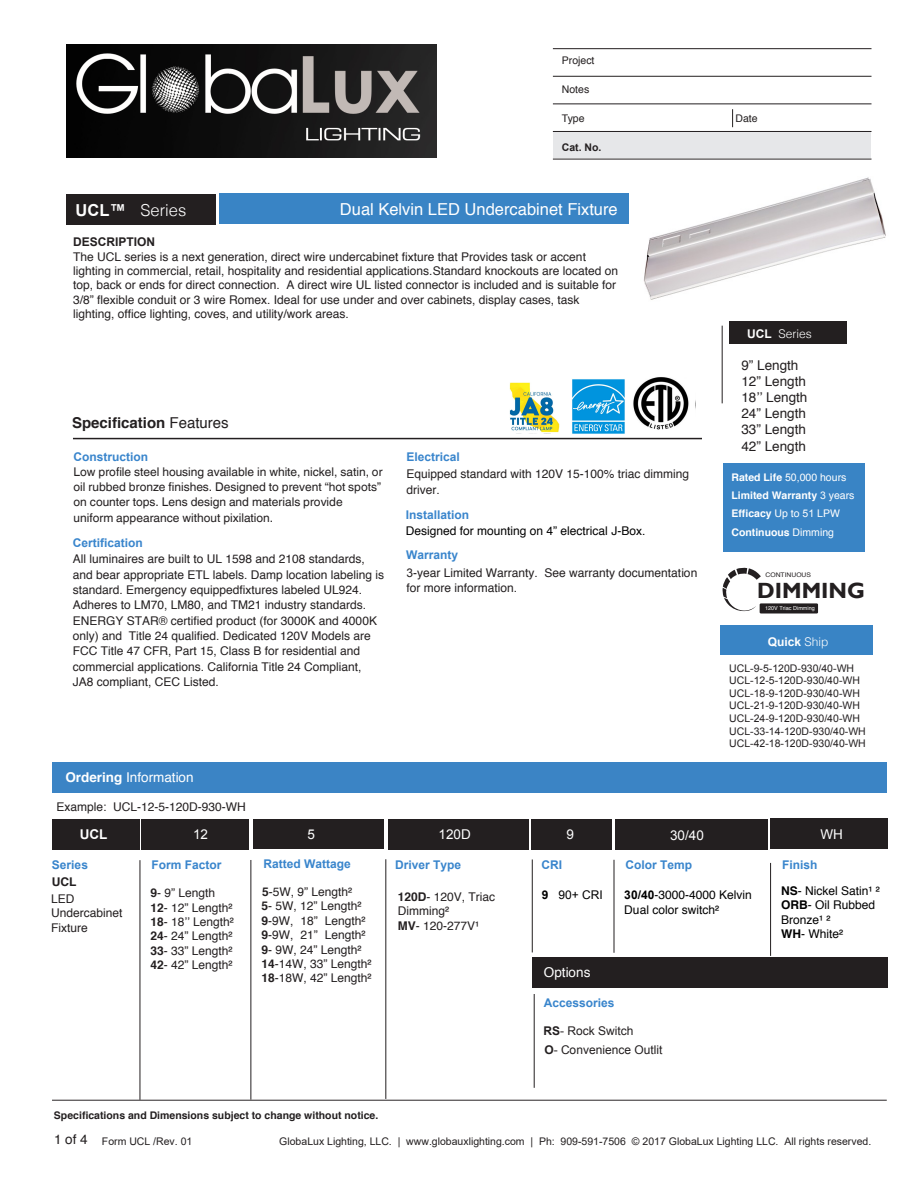
<style>
.page{position:relative;width:918px;height:1188px;background:#fff}
.page>*{position:absolute;margin:0;border:0;box-sizing:border-box;transform-origin:0 0}
.t1{font:700 22.05px "Gill Sans";color:#231f20}
.t2{font:16.5px "Helvetica";color:#fff}
.t3{font:300 16.5px "Helvetica";color:#fff}
.t4{font:700 15px "Helvetica";color:#231f20}
.t5{font:13.5px/16.2px "Helvetica";color:#231f20}
.t6{font:13.5px "Helvetica";color:#fff}
.t7{font:13.5px "Arial";color:#fff}
.t8{font:700 13.5px "Arial";color:#fff}
.t9{font:12px/14.4px "Helvetica";color:#231f20}
.t10{font:12px/15.3px "Helvetica World";color:#231f20}
.t11{font:12px/14.4px "Helvetica";color:#000}
.t12{font:700 12px "Arial";color:#3985cc}
.t13{font:700 12px "Arial";color:#3985cc}
.t14{font:12px "Arial";color:#231f20}
.t15{font:700 12px "Arial";color:#231f20}
.t16{font:300 12px "Helvetica";color:#fff}
.t17{font:700 12px "Arial";color:#fff}
.t18{font:12px "Arial";color:#000}
.t19{font:700 12px "Helvetica";color:#231f20}
.t20{font:10.5px/12.6px "Arial";color:#231f20}
.t21{font:10.5px "Arial";color:#231f20}
.t22{font:700 10.5px/18.6px "Helvetica";color:#fff}
.t23{font:700 10.5px "Helvetica";color:#231f20}
.t24{font:10.5px "Helvetica";color:#231f20}
.t25{font:700 10.5px "Arial";color:#231f20}
.t26{font:6.3px "Helvetica";color:#231f20;scale:1.08 1}
.t27{font:5.55px "Helvetica";color:#fff}
.s1{font-family:"Arial";font-weight:700}
.s2{font-weight:400}
.s3{font-style:inherit}
.s4{font-family:"Arial"}
.s5{font-weight:700}
.s6{font-family:"Arial";font-weight:400}
.s7{font-family:"Helvetica";font-weight:300}
.s8{font-family:"Helvetica";font-size:13.5px}
</style>
<div class="page">
<div style="left:219px;top:194px;width:409px;height:30px;background:#3984c5"></div>
<div style="left:554px;top:132px;width:317px;height:26px;background:#e6e7e9"></div>
<hr style="left:553px;top:48px;width:319px;height:1px;background:#231f20">
<hr style="left:553px;top:76px;width:319px;height:1px;background:#231f20">
<hr style="left:553px;top:104px;width:319px;height:1px;background:#231f20">
<hr style="left:553px;top:131px;width:319px;height:1px;background:#231f20">
<hr style="left:553px;top:159px;width:319px;height:1px;background:#231f20">
<svg style="left:732px;top:109px;width:1px;height:18px"></svg>
<hr style="left:73px;top:438px;width:629px;height:1px;background:#231f20">
<div style="left:720px;top:625px;width:153px;height:30px;background:#3984c5"></div>
<div style="left:66px;top:195px;width:150px;height:30px;background:#231f20"></div>
<div style="left:730px;top:321px;width:117px;height:23px;background:#231f20"></div>
<hr style="left:722px;top:326px;width:1px;height:77px;background:#231f20">
<div style="left:52px;top:762px;width:834px;height:30px;background:#3b84c5"></div>
<div style="left:52px;top:819px;width:87px;height:30px;background:#231f20"></div>
<div style="left:142px;top:819px;width:107px;height:30px;background:#231f20"></div>
<div style="left:253px;top:819px;width:130px;height:30px;background:#231f20"></div>
<div style="left:388px;top:819px;width:140px;height:30px;background:#231f20"></div>
<div style="left:532px;top:819px;width:80px;height:30px;background:#231f20"></div>
<hr style="left:140px;top:860px;width:1px;height:240px;background:#231f20">
<hr style="left:250px;top:860px;width:1px;height:240px;background:#231f20">
<hr style="left:532px;top:859px;width:1px;height:93px;background:#231f20">
<hr style="left:52px;top:1100px;width:835px;height:1px;background:#231f20">
<div style="left:532px;top:958px;width:355px;height:30px;background:#231f20"></div>
<div style="left:723px;top:463px;width:142px;height:88px;background:#3984c5"></div>
<div style="left:760px;top:603px;width:58px;height:11px;background:#231f20"></div>
<svg style="left:722px;top:568px;width:39px;height:43px"></svg>
<div style="left:615px;top:819px;width:153px;height:30px;background:#231f20"></div>
<hr style="left:614px;top:860px;width:1px;height:93px;background:#231f20">
<hr style="left:534px;top:994px;width:1px;height:94px;background:#231f20">
<img style="left:66px;top:44px;width:370px;height:113px">
<img style="left:633px;top:377px;width:56px;height:53px">
<hr style="left:770px;top:863px;width:1px;height:93px;background:#231f20">
<img style="left:644px;top:177px;width:242px;height:123px">
<img style="left:572px;top:379px;width:53px;height:55px">
<div style="left:770px;top:819px;width:118px;height:30px;background:#231f20"></div>
<hr style="left:385px;top:859px;width:1px;height:240px;background:#231f20">
<img style="left:509px;top:382px;width:51px;height:51px">
<p class="t24" style="left:562px;top:52px;width:34px">Project</p>
<p class="t24" style="left:562px;top:81px;width:29px">Notes</p>
<p class="t24" style="left:562px;top:110px;width:24px">Type</p>
<p class="t24" style="left:736px;top:110px;width:24px">Date</p>
<p class="t25" style="left:562px;top:140px;width:41px">Cat. No.</p>
<h2 class="t3" style="left:76px;top:196px;width:112px"><span class="s1">UCL</span><span class="s1">™</span> Series</h2>
<h2 class="t2" style="left:340px;top:196px;width:279px">Dual Kelvin LED Undercabinet Fixture</h2>
<p class="t15" style="left:73px;top:233px;width:84px">DESCRIPTION</p>
<p class="t9" style="left:73px;top:250px;width:547px">The UCL series is a next generation, direct wire undercabinet fixture that Provides task or accent lighting in commercial, retail, hospitality and residential applications.Standard knockouts are located on top, back or ends for direct connection. A direct wire UL listed connector is included and is suitable for 3/8” flexible conduit or 3 wire Romex. Ideal for use under and over cabinets, display cases, task lighting, office lighting, coves, and utility/work areas.</p>
<p class="t4" style="left:72px;top:411px;width:158px">Specification <span class="s2">Features</span></p>
<p class="t12" style="left:74px;top:448px;width:76px">Construction</p>
<p class="t10" style="left:74px;top:464px;width:310px">Low profile steel housing available in white, nickel, satin, or oil rubbed bronze finishes. Designed to prevent “hot spots” on counter tops. Lens design and materials provide uniform appearance without pixilation.</p>
<p class="t12" style="left:73px;top:535px;width:72px">Certificatio<span class="s3">n</span></p>
<p class="t9" style="left:73px;top:552px;width:313px;line-height:15.3px">All luminaires are built to UL 1598 and 2108 standards, and bear appropriate ETL labels. Damp location labeling is standard. Emergency equippedfixtures labeled UL924.<br>Adheres to LM70, LM80, and TM21 industry standards.<br>ENERGY STAR® certified product (for 3000K and 4000K only) and Title 24 qualified. Dedicated 120V Models are FCC Title 47 CFR, Part 15, Class B for residential and commercial applications. California Title 24 Compliant, JA8 compliant, CEC Listed.</p>
<p class="t12" style="left:407px;top:448px;width:55px">Electrical</p>
<p class="t9" style="left:407px;top:466px;width:284px;line-height:16px">Equipped standard with 120V 15-100% triac dimming driver.</p>
<p class="t13" style="left:406px;top:507px;width:65px">Installation</p>
<p class="t11" style="left:406px;top:524px;width:241px">Designed for mounting on 4” electrical J-Box.</p>
<p class="t12" style="left:406px;top:547px;width:54px">Warranty</p>
<p class="t9" style="left:407px;top:565px;width:292px;line-height:15.9px"><span class="s4">3</span>-year Limited Warranty. See warranty documentation for more information.</p>
<p class="t6" style="left:65px;top:767px;width:130px"><span class="s5">Ordering</span> Information</p>
<p class="t9" style="left:56px;top:800px;width:191px">Example: UCL-12-5-120D-930-WH</p>
<p class="t8" style="left:80px;top:826px;width:29px">UCL</p>
<p class="t7" style="left:193px;top:825px;width:17px">12</p>
<p class="t7" style="left:307px;top:825px;width:9px">5</p>
<p class="t7" style="left:439px;top:826px;width:34px">120D</p>
<p class="t7" style="left:567px;top:826px;width:9px">9</p>
<p class="t7" style="left:670px;top:826px;width:35px">30/40</p>
<p class="t16" style="left:747px;top:324px;width:66px"><span class="s1">UCL</span> Series</p>
<p class="t5" style="left:741px;top:357px;width:68px">9” Length<br>12” Length<br>18’’ Length<br>24” Length<br>33” Length<br>42” Length</p>
<p class="t22" style="left:731px;top:468px;width:125px">Rated Life <span class="s6">50</span><span class="s2">,000 hours<br></span>Limited Warranty <span class="s6">3</span> <span class="s2">years<br></span>Efficacy <span class="s2">Up to</span> <span class="s6">51</span> <span class="s2">LPW<br></span>Continuous <span class="s2">Dimming</span></p>
<p class="t26" style="left:766px;top:570px;width:44px">CONTINUOUS</p>
<h1 class="t1" style="left:757px;top:578px;width:109px">DIMMING</h1>
<p class="t27" style="left:765px;top:604px;width:51px">120V Triac Dimming</p>
<p class="t17" style="left:768px;top:633px;width:62px">Quick <span class="s7">Ship</span></p>
<p class="t20" style="left:729px;top:662px;width:138px">UCL-9-5-120D-930/40-WH<br>UCL-12-5-120D-930/40-WH<br>UCL-18-9-120D-930/40-WH<br>UCL-21-9-120D-930/40-WH<br>UCL-24-9-120D-930/40-WH<br>UCL-33-14-120D-930/40-WH<br>UCL-42-18-120D-930/40-WH</p>
<p class="t7" style="left:820px;top:826px;width:24px">WH</p>
<p class="t12" style="left:52px;top:856px;width:38px">Series</p>
<p class="t19" style="left:52px;top:875px;width:26px">UCL</p>
<p class="t9" style="left:51px;top:892px;width:73px">LED<br>Undercabinet<br>Fixture</p>
<p class="t13" style="left:151px;top:857px;width:72px">Form Factor</p>
<p class="t13" style="left:263px;top:856px;width:89px">Ratted Wattage</p>
<p class="t9" style="left:261px;top:884px;width:112px"><span class="s5">5</span>-5W, 9” Length²<br><span class="s5">5</span>- 5W, 12” Length²<br><span class="s5">9</span>-9W, 18” Length²<br><span class="s5">9</span>-9W, 21” Length²<br><span class="s5">9</span>- 9W, 24” Length²<br><span class="s5">14</span>-14W, 33” Length²<br><span class="s5">18</span>-18W, 42” Length²</p>
<p class="t9" style="left:151px;top:886px;width:85px"><span class="s5">9</span>- 9” Length<br><span class="s5">12</span>- 12” Length²<br><span class="s5">18</span>- 18’’ Length²<br><span class="s5">24</span>- 24” Length²<br><span class="s5">33</span>- 33” Length²<br><span class="s5">42</span>- 42” Length²</p>
<p class="t13" style="left:395px;top:857px;width:68px">Driver Type</p>
<p class="t9" style="left:398px;top:890px;width:99px"><span class="s5">120D</span>- 120V, Triac<br>Dimming²<br><span class="s5">MV</span>- 120-277V¹</p>
<p class="t13" style="left:541px;top:857px;width:22px">CRI</p>
<p class="t18" style="left:542px;top:887px;width:63px"><span class="s5">9</span> 90+ CRI</p>
<p class="t6" style="left:544px;top:962px;width:48px">Options</p>
<p class="t12" style="left:626px;top:857px;width:68px">Color Temp</p>
<p class="t11" style="left:624px;top:888px;width:129px"><span class="s1">30/40</span>-3000-4000 Kelvin<br>Dual color switch²</p>
<p class="t12" style="left:544px;top:995px;width:72px">Accessories</p>
<p class="t14" style="left:543px;top:1023px;width:92px"><span class="s5">RS</span>- Rock Switch</p>
<p class="t14" style="left:544px;top:1042px;width:120px"><span class="s5">O</span>- Convenience Outlit</p>
<p class="t13" style="left:782px;top:857px;width:37px">Finish</p>
<p class="t11" style="left:781px;top:884px;width:100px"><span class="s5">NS</span>- Nickel Satin¹ ²<br><span class="s5">ORB</span>- Oil Rubbed<br>Bronze¹ ²<br><span class="s5">WH</span>- White²</p>
<p class="t23" style="left:54px;top:1107px;width:326px">Specifications and Dimensions subject to change without notice.</p>
<p class="t21" style="left:54px;top:1134px;width:140px"><span class="s8">1 of 4</span> Form <span class="s3">UCL</span> /Rev. 01</p>
<p class="t21" style="left:279px;top:1134px;width:593px">GlobaLux Lighting, LLC. | www.globauxlighting.com | Ph: 909-591-7506 © 2017 GlobaLux Lighting LLC. All rights reserved.</p>
</div>
